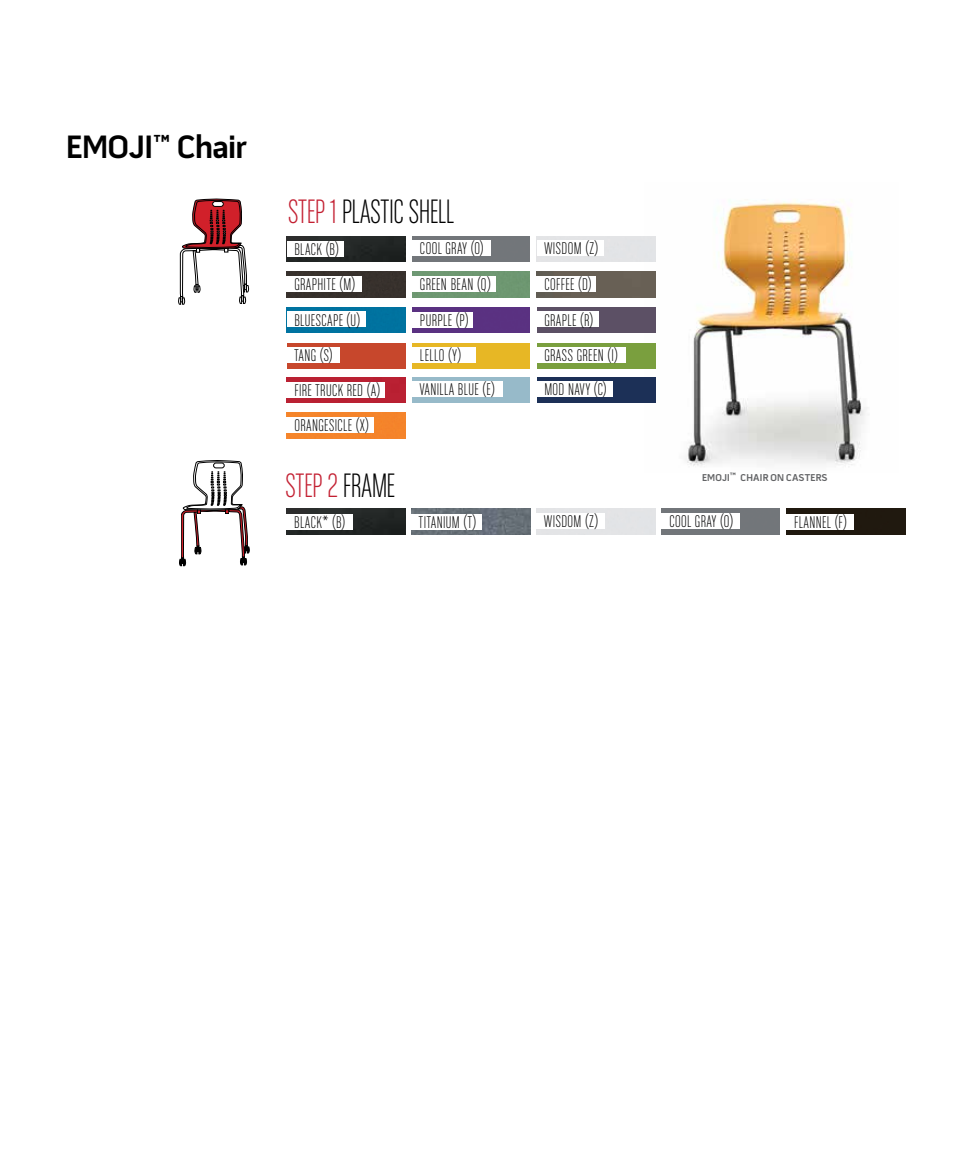
<style>
.page{position:relative;width:972px;height:1175px;background:#fff}
.page>*{position:absolute;margin:0;border:0;box-sizing:border-box;transform-origin:0 0}
.t1{font:36px "Chalet Comprime Milan Eighty";color:#000}
.t2{font:36px "Chalet Comprime Milan Eighty";color:#c32032}
.t3{font:700 33px "Pill Gothic 600 mg";letter-spacing:-.02em;color:#000}
.t4{font:18px/35.1px "Chalet Comprime Milan Eighty";letter-spacing:.03em;color:#000}
.t5{font:700 10.2px "Pill Gothic 600 mg";letter-spacing:.005em;color:#636466}
.s1{color:#c32032}
.s2{font-size:12px}
.s3{color:#000}
</style>
<div class="page">
<img style="left:645px;top:200px;width:222px;height:266px">
<img style="left:411px;top:509px;width:119px;height:25px">
<div style="left:411px;top:513px;width:71px;height:16px;background:#fff"></div>
<img style="left:287px;top:509px;width:118px;height:25px">
<div style="left:287px;top:514px;width:66px;height:15px;background:#fff"></div>
<div style="left:786px;top:509px;width:120px;height:25px;background:#20190f"></div>
<div style="left:786px;top:513px;width:68px;height:16px;background:#fff"></div>
<div style="left:287px;top:307px;width:118px;height:26px;background:#0073a0"></div>
<div style="left:287px;top:311px;width:79px;height:16px;background:#fff"></div>
<div style="left:537px;top:272px;width:119px;height:25px;background:#686055"></div>
<div style="left:537px;top:276px;width:59px;height:16px;background:#fff"></div>
<img style="left:287px;top:377px;width:118px;height:25px">
<div style="left:287px;top:382px;width:98px;height:16px;background:#fff"></div>
<div style="left:287px;top:413px;width:118px;height:25px;background:#f5842a"></div>
<div style="left:287px;top:417px;width:87px;height:16px;background:#fff"></div>
<div style="left:412px;top:307px;width:118px;height:26px;background:#5a3181"></div>
<div style="left:412px;top:312px;width:61px;height:16px;background:#fff"></div>
<div style="left:537px;top:236px;width:119px;height:25px;background:#e3e4e6"></div>
<div style="left:537px;top:240px;width:67px;height:16px;background:#fff"></div>
<img style="left:287px;top:236px;width:118px;height:25px">
<div style="left:287px;top:241px;width:56px;height:16px;background:#fff"></div>
<div style="left:412px;top:377px;width:118px;height:25px;background:#97bac9"></div>
<div style="left:412px;top:381px;width:91px;height:16px;background:#fff"></div>
<div style="left:537px;top:377px;width:119px;height:25px;background:#1c3057"></div>
<div style="left:537px;top:381px;width:76px;height:16px;background:#fff"></div>
<div style="left:537px;top:343px;width:119px;height:25px;background:#7a9f3e"></div>
<div style="left:537px;top:347px;width:89px;height:16px;background:#fff"></div>
<div style="left:537px;top:307px;width:119px;height:26px;background:#5c5065"></div>
<div style="left:537px;top:311px;width:62px;height:16px;background:#fff"></div>
<div style="left:287px;top:343px;width:118px;height:25px;background:#c7472c"></div>
<div style="left:287px;top:347px;width:53px;height:16px;background:#fff"></div>
<div style="left:412px;top:343px;width:118px;height:25px;background:#e7b725"></div>
<div style="left:412px;top:347px;width:64px;height:16px;background:#fff"></div>
<div style="left:287px;top:272px;width:118px;height:25px;background:#37312c"></div>
<div style="left:287px;top:276px;width:75px;height:16px;background:#fff"></div>
<svg style="left:179px;top:460px;width:71px;height:106px"></svg>
<svg style="left:178px;top:199px;width:71px;height:105px"></svg>
<h2 class="t3" style="left:66px;top:134px;width:182px">EMOJI™ Chair</h2>
<h1 class="t1" style="left:288px;top:192px;width:167px"><span class="s1">STEP 1</span> PLASTIC SHELL</h1>
<p class="t4" style="left:420px;top:231px;width:65px">COOL GRAY (O)</p>
<p class="t4" style="left:294px;top:231px;width:46px">BLACK (B)</p>
<p class="t4" style="left:544px;top:231px;width:56px">WISDOM (Z)</p>
<p class="t4" style="left:294px;top:266px;width:62px">GRAPHITE (M)</p>
<p class="t4" style="left:420px;top:266px;width:72px">GREEN BEAN (Q)</p>
<p class="t4" style="left:544px;top:266px;width:49px">COFFEE (D)</p>
<p class="t4" style="left:294px;top:302px;width:67px">BLUESCAPE (U)</p>
<p class="t4" style="left:420px;top:303px;width:50px">PURPLE (P)</p>
<p class="t4" style="left:544px;top:302px;width:51px">GRAPLE (R)</p>
<p class="t4" style="left:294px;top:338px;width:40px">TANG (S)</p>
<p class="t4" style="left:420px;top:338px;width:43px">LELLO (Y)</p>
<p class="t4" style="left:544px;top:338px;width:75px">GRASS GREEN (I)</p>
<p class="t4" style="left:294px;top:372px;width:88px">FIRE TRUCK RED (A)<br>ORANGESICLE (X)</p>
<p class="t4" style="left:420px;top:372px;width:76px">VANILLA BLUE (E)</p>
<p class="t4" style="left:544px;top:372px;width:64px">MOD NAVY (C)</p>
<p class="t5" style="left:702px;top:474px;width:127px">EMOJI<span class="s2">™</span> CHAIR ON CASTERS</p>
<h1 class="t2" style="left:286px;top:466px;width:111px">STEP 2 <span class="s3">FRAME</span></h1>
<p class="t4" style="left:294px;top:504px;width:53px">BLACK* (B)</p>
<p class="t4" style="left:669px;top:503px;width:65px">COOL GRAY (0)</p>
<p class="t4" style="left:544px;top:504px;width:56px">WISDOM (Z)</p>
<p class="t4" style="left:794px;top:504px;width:54px">FLANNEL (F)</p>
<p class="t4" style="left:419px;top:504px;width:59px">TITANIUM (T)</p>
</div>
